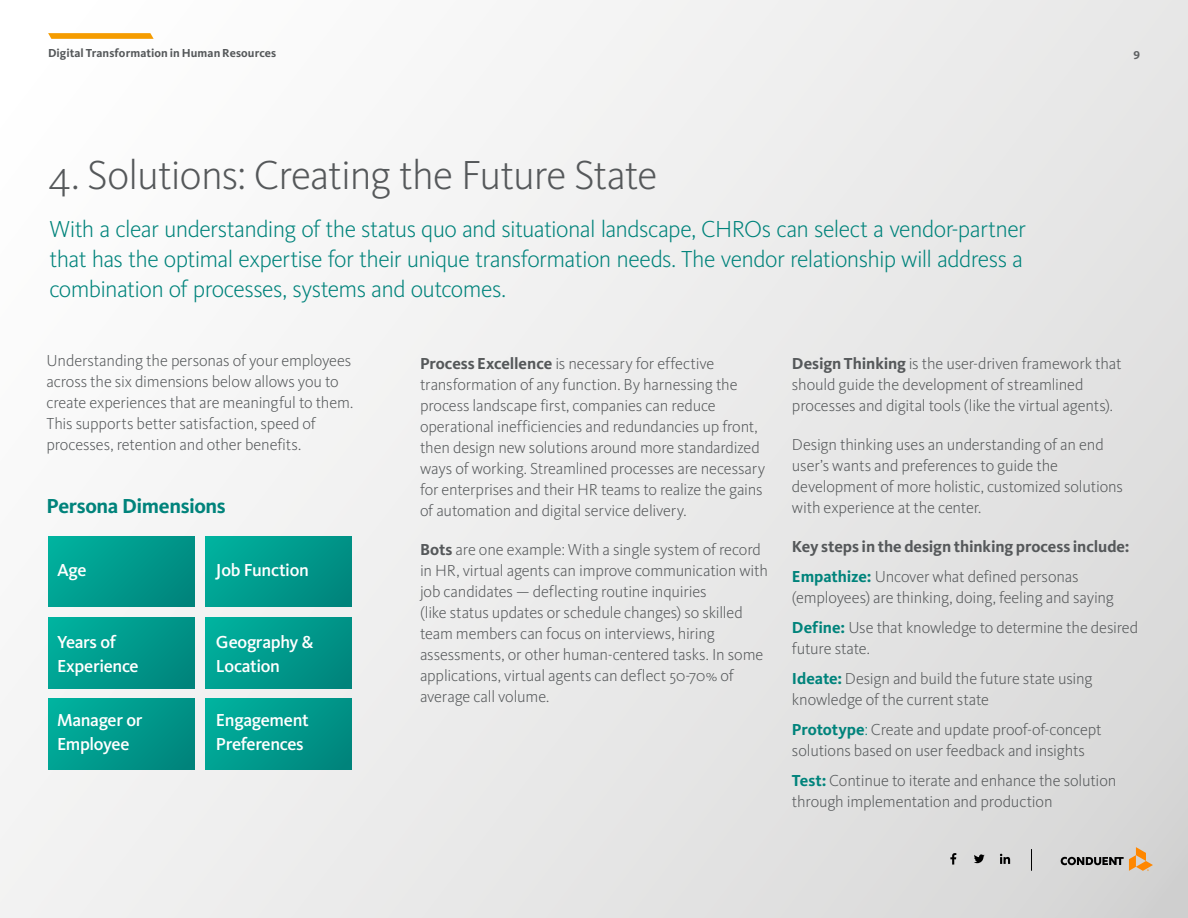
<style>
.page{position:relative;width:1188px;height:918px;background:#fff}
.page>*{position:absolute;margin:0;border:0;box-sizing:border-box;transform-origin:0 0}
.t1{font:300 42px "Kievit Pro";letter-spacing:-.025em;color:#55585a}
.t2{font:300 24px/30px "Kievit Pro";letter-spacing:-.025em;color:#00837b;text-align:justify}
.t3{font:700 21px "Kievit Pro";letter-spacing:-.015em;color:#00837b}
.t4{font:500 18px/24px "Kievit Pro";letter-spacing:-.02em;color:#fff}
.t5{font:300 16.5px/21px "Kievit Pro";letter-spacing:-.01em;color:#55585a}
.t6{font:700 16.5px/30px "Kievit Pro";letter-spacing:-.005em;color:#55585a}
.t7{font:700 12px "Kievit Pro";letter-spacing:.005em;color:#55585a}
.s1{font-weight:700}
.s2{color:#00837b}
.s3{font-weight:300}
.s4{font-weight:700;color:#00837b}
</style>
<div class="page">
<div style="left:0;top:0;width:1188px;height:918px;background:linear-gradient(to right,#f9fafa,#dfdede)"></div>
<div style="left:49px;top:536px;width:146px;height:71px;background:linear-gradient(to right,#00ac9a,#008980)"></div>
<div style="left:49px;top:618px;width:146px;height:70px;background:linear-gradient(to right,#00ac9a,#008980)"></div>
<div style="left:49px;top:699px;width:146px;height:70px;background:linear-gradient(to right,#00ac9a,#008980)"></div>
<div style="left:206px;top:536px;width:146px;height:71px;background:linear-gradient(to right,#00ac9a,#008980)"></div>
<div style="left:206px;top:618px;width:146px;height:70px;background:linear-gradient(to right,#00ac9a,#008980)"></div>
<div style="left:206px;top:699px;width:146px;height:70px;background:linear-gradient(to right,#00ac9a,#008980)"></div>
<svg style="left:1061px;top:847px;width:92px;height:24px;background:#beb1a1"></svg>
<svg style="left:1031px;top:849px;width:1px;height:22px"></svg>
<svg style="left:1000px;top:854px;width:10px;height:10px"></svg>
<svg style="left:950px;top:853px;width:6px;height:12px"></svg>
<svg style="left:974px;top:854px;width:11px;height:9px"></svg>
<svg style="left:48px;top:33px;width:106px;height:6px"></svg>
<p class="t7" style="left:48px;top:46px;width:230px">Digital Transformation in Human Resources</p>
<p class="t7" style="left:1133px;top:46px;width:8px">9</p>
<h1 class="t1" style="left:48px;top:150px;width:611px">4. Solutions: Creating the Future State</h1>
<p class="t2" style="left:50px;top:214px;width:978px">With a clear understanding of the status quo and situational landscape, CHROs can select a vendor-partner that has the optimal expertise for their unique transformation needs. The vendor relationship will address a combination of processes, systems and outcomes.</p>
<p class="t5" style="left:46px;top:350px;width:308px">Understanding the personas of your employees across the six dimensions below allows you to create experiences that are meaningful to them.<br>This supports better satisfaction, speed of processes, retention and other benefits.</p>
<p class="t3" style="left:46px;top:493px;width:181px">Persona Dimensions</p>
<p class="t4" style="left:57px;top:558px;width:31px">Age</p>
<p class="t4" style="left:57px;top:630px;width:83px">Years of<br>Experience</p>
<p class="t4" style="left:57px;top:708px;width:87px">Manager or<br>Employee</p>
<p class="t4" style="left:216px;top:558px;width:94px">Job Function</p>
<p class="t4" style="left:216px;top:630px;width:99px">Geography &amp;<br>Location</p>
<p class="t4" style="left:216px;top:708px;width:94px">Engagement<br>Preferences</p>
<p class="t5" style="left:420px;top:353px;width:347px"><span class="s1">Process Excellence</span> is necessary for effective transformation of any function. By harnessing the process landscape first, companies can reduce operational inefficiencies and redundancies up front, then design new solutions around more standardized ways of working. Streamlined processes are necessary for enterprises and their HR teams to realize the gains of automation and digital service delivery.</p>
<p class="t5" style="left:420px;top:539px;width:349px"><span class="s1">Bots</span> are one example: With a single system of record in HR, virtual agents can improve communication with job candidates — deflecting routine inquiries<br>(like status updates or schedule changes) so skilled team members can focus on interviews, hiring assessments, or other human-centered tasks. In some applications, virtual agents can deflect 50-70% of average call volume.</p>
<p class="t5" style="left:792px;top:353px;width:331px"><span class="s1">Design Thinking</span> is the user-driven framework that should guide the development of streamlined processes and digital tools (like the virtual agents).</p>
<p class="t5" style="left:792px;top:434px;width:333px">Design thinking uses an understanding of an end user’s wants and preferences to guide the development of more holistic, customized solutions with experience at the center.</p>
<p class="t6" style="left:792px;top:532px;width:339px">Key steps in the design thinking process include:<br><span class="s2">Empathize:</span> <span class="s3">Uncover what defined personas</span></p>
<p class="t5" style="left:792px;top:583px;width:348px;line-height:30px">(employees) are thinking, doing, feeling and saying<br><span class="s4">Define:</span> Use that knowledge to determine the desired</p>
<p class="t5" style="left:792px;top:634px;width:302px;line-height:30px">future state.<br><span class="s4">Ideate:</span> Design and build the future state using</p>
<p class="t5" style="left:792px;top:685px;width:311px;line-height:30px">knowledge of the current state<br><span class="s4">Prototype</span><span class="s2">:</span> Create and update proof-of-concept</p>
<p class="t5" style="left:792px;top:736px;width:326px;line-height:30px">solutions based on user feedback and insights<br><span class="s4">Test:</span> Continue to iterate and enhance the solution</p>
<p class="t5" style="left:792px;top:791px;width:262px">through implementation and production</p>
</div>
